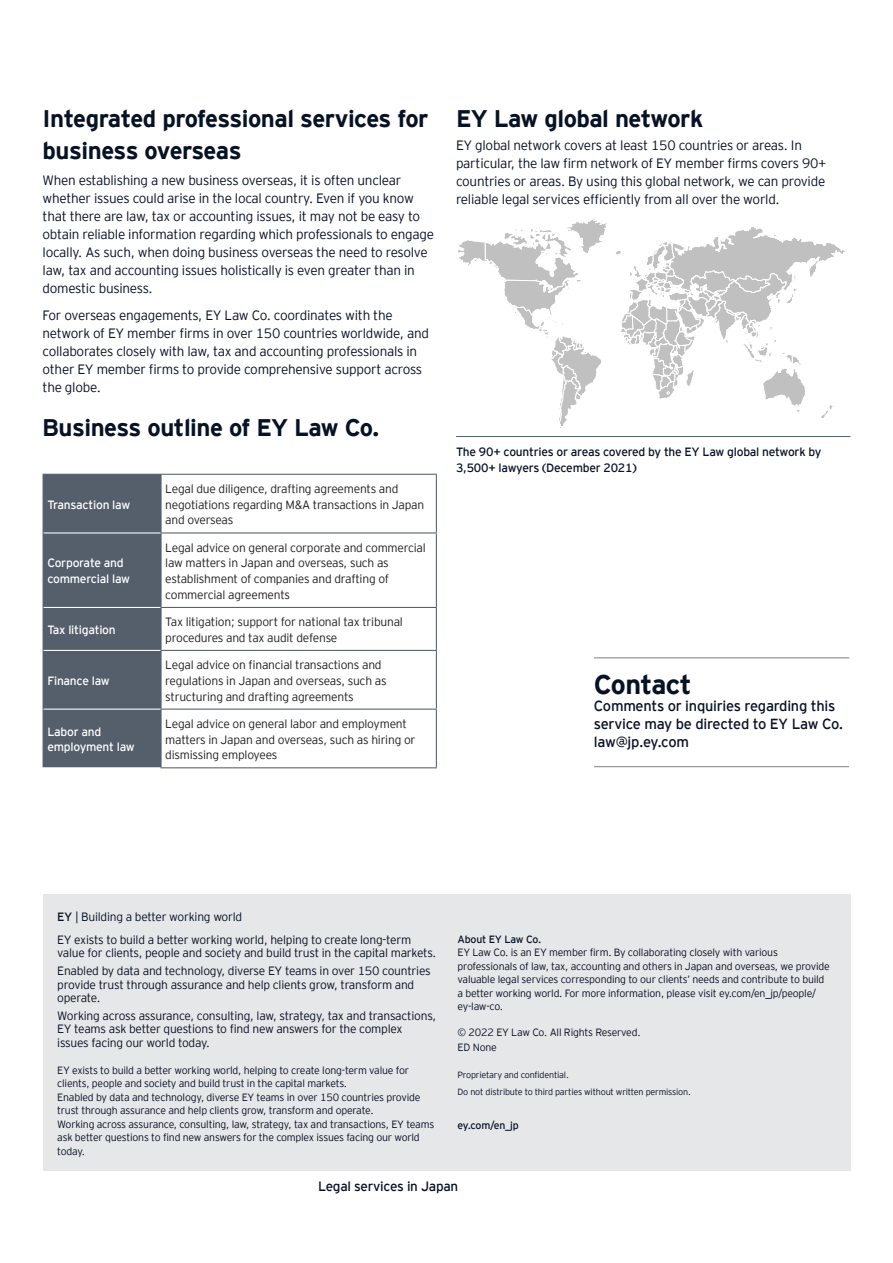
<style>
.page{position:relative;width:893px;height:1263px;background:#fff}
.page>*{position:absolute;margin:0;border:0;box-sizing:border-box;transform-origin:0 0}
.t1{font:700 27px "EY Interstate";letter-spacing:-.02em;color:#071224}
.t2{font:700 24px/31.5px "EY Interstate";letter-spacing:-.02em;color:#071224}
.t3{font:14.7px/18px "EY Interstate";letter-spacing:-.02em;color:#071224}
.t4{font:300 13.5px/18px "EY Interstate";letter-spacing:-.02em;color:#071224}
.t5{font:13.5px "EY Interstate";letter-spacing:-.02em;color:#071224}
.t6{font:300 12px/15.8px "EY Interstate";letter-spacing:-.02em;color:#231f20}
.t7{font:300 12px/13.5px "EY Interstate";letter-spacing:-.02em;color:#071224}
.t8{font:12px/15.8px "EY Interstate";letter-spacing:-.02em;color:#fff}
.t9{font:12px/15.8px "EY Interstate";letter-spacing:-.02em;color:#071224}
.t10{font:300 10.5px/13.5px "EY Interstate";letter-spacing:-.02em;color:#071224}
.t11{font:10.5px "EY Interstate";letter-spacing:-.02em;color:#071224}
.t12{font:300 9px/16.2px "EY Interstate";letter-spacing:-.02em;color:#071224}
.s1{font-weight:400}
</style>
<div class="page">
<svg style="left:458px;top:219px;width:387px;height:209px"></svg>
<hr style="left:456px;top:436px;width:394px;height:1px;background:#545f6b">
<div style="left:43px;top:894px;width:807px;height:276px;background:#e6e7e9"></div>
<div style="left:44px;top:475px;width:116px;height:292px;background:#545f6b"></div>
<hr style="left:43px;top:474px;width:118px;height:1px;background:#545f6b">
<hr style="left:43px;top:475px;width:1px;height:58px;background:#545f6b">
<hr style="left:161px;top:474px;width:276px;height:1px;background:#545f6b">
<hr style="left:160px;top:475px;width:2px;height:57px;background:#545f6b">
<hr style="left:436px;top:475px;width:1px;height:57px;background:#545f6b">
<hr style="left:43px;top:533px;width:1px;height:74px;background:#545f6b">
<hr style="left:161px;top:532px;width:276px;height:1px;background:#545f6b">
<hr style="left:160px;top:533px;width:2px;height:74px;background:#545f6b">
<hr style="left:436px;top:533px;width:1px;height:74px;background:#545f6b">
<hr style="left:43px;top:607px;width:1px;height:43px;background:#545f6b">
<hr style="left:161px;top:607px;width:276px;height:1px;background:#545f6b">
<hr style="left:160px;top:608px;width:2px;height:42px;background:#545f6b">
<hr style="left:436px;top:608px;width:1px;height:42px;background:#545f6b">
<hr style="left:43px;top:650px;width:1px;height:59px;background:#545f6b">
<hr style="left:161px;top:650px;width:276px;height:1px;background:#545f6b">
<hr style="left:160px;top:651px;width:2px;height:58px;background:#545f6b">
<hr style="left:436px;top:651px;width:1px;height:58px;background:#545f6b">
<hr style="left:43px;top:709px;width:1px;height:58px;background:#545f6b">
<hr style="left:161px;top:709px;width:276px;height:1px;background:#545f6b">
<hr style="left:160px;top:710px;width:2px;height:57px;background:#545f6b">
<hr style="left:436px;top:710px;width:1px;height:57px;background:#545f6b">
<hr style="left:161px;top:767px;width:276px;height:1px;background:#545f6b">
<hr style="left:44px;top:532px;width:117px;height:1px;background:#fff">
<hr style="left:44px;top:607px;width:117px;height:1px;background:#fff">
<hr style="left:44px;top:650px;width:117px;height:1px;background:#fff">
<hr style="left:44px;top:709px;width:117px;height:1px;background:#fff">
<hr style="left:594px;top:658px;width:255px;height:1px;background:#808083">
<hr style="left:594px;top:766px;width:255px;height:1px;background:#808083">
<h2 class="t2" style="left:43px;top:101px;width:387px">Integrated professional services for business overseas</h2>
<p class="t4" style="left:43px;top:170px;width:393px">When establishing a new business overseas, it is often unclear whether issues could arise in the local country. Even if you know that there are law, tax or accounting issues, it may not be easy to obtain reliable information regarding which professionals to engage locally. As such, when doing business overseas the need to resolve law, tax and accounting issues holistically is even greater than in domestic business.</p>
<p class="t4" style="left:43px;top:305px;width:388px">For overseas engagements, EY Law Co. coordinates with the network of EY member firms in over 150 countries worldwide, and collaborates closely with law, tax and accounting professionals in other EY member firms to provide comprehensive support across the globe.</p>
<h2 class="t2" style="left:42px;top:411px;width:339px">Business outline of EY Law Co.</h2>
<p class="t8" style="left:47px;top:496px;width:84px">Transaction law</p>
<p class="t8" style="left:47px;top:555px;width:84px">Corporate and commercial law</p>
<p class="t6" style="left:165px;top:480px;width:260px">Legal due diligence, drafting agreements and negotiations regarding M&amp;A transactions in Japan and overseas</p>
<p class="t6" style="left:165px;top:539px;width:262px">Legal advice on general corporate and commercial law matters in Japan and overseas, such as establishment of companies and drafting of commercial agreements</p>
<p class="t8" style="left:47px;top:621px;width:70px">Tax litigation</p>
<p class="t6" style="left:165px;top:613px;width:239px">Tax litigation; support for national tax tribunal procedures and tax audit defense</p>
<p class="t8" style="left:47px;top:672px;width:64px">Finance law</p>
<p class="t6" style="left:165px;top:656px;width:223px">Legal advice on financial transactions and regulations in Japan and overseas, such as structuring and drafting agreements</p>
<p class="t8" style="left:47px;top:723px;width:89px">Labor and employment law</p>
<p class="t6" style="left:165px;top:715px;width:252px">Legal advice on general labor and employment matters in Japan and overseas, such as hiring or dismissing employees</p>
<h2 class="t2" style="left:456px;top:101px;width:249px">EY Law global network</h2>
<p class="t4" style="left:456px;top:136px;width:372px">EY global network covers at least 150 countries or areas. In particular, the law firm network of EY member firms covers 90+ countries or areas. By using this global network, we can provide reliable legal services efficiently from all over the world.</p>
<p class="t9" style="left:456px;top:443px;width:367px">The 90+ countries or areas covered by the EY Law global network by<br>3,500+ lawyers (December 2021)</p>
<h1 class="t1" style="left:594px;top:665px;width:99px">Contact</h1>
<p class="t3" style="left:594px;top:696px;width:251px">Comments or inquiries regarding this service may be directed to EY Law Co. law@jp.ey.com</p>
<p class="t7" style="left:57px;top:904px;width:355px;line-height:23px"><span class="s1">EY</span> | Building a better working world<br>EY exists to build a better working world, helping to create long-term</p>
<p class="t7" style="left:57px;top:944px;width:381px;line-height:17.7px">value for clients, people and society and build trust in the capital markets.<br>Enabled by data and technology, diverse EY teams in over 150 countries</p>
<p class="t7" style="left:57px;top:977px;width:359px">provide trust through assurance and help clients grow, transform and operate.</p>
<p class="t7" style="left:57px;top:1008px;width:381px">Working across assurance, consulting, law, strategy, tax and transactions,<br>EY teams ask better questions to find new answers for the complex issues facing our world today.</p>
<p class="t10" style="left:57px;top:1063px;width:379px">EY exists to build a better working world, helping to create long-term value for clients, people and society and build trust in the capital markets.<br>Enabled by data and technology, diverse EY teams in over 150 countries provide trust through assurance and help clients grow, transform and operate.<br>Working across assurance, consulting, law, strategy, tax and transactions, EY teams ask better questions to find new answers for the complex issues facing our world today.</p>
<p class="t11" style="left:458px;top:931px;width:85px">About EY Law Co.</p>
<p class="t10" style="left:458px;top:945px;width:374px">EY Law Co. is an EY member firm. By collaborating closely with various professionals of law, tax, accounting and others in Japan and overseas, we provide valuable legal services corresponding to our clients’ needs and contribute to build a better working world. For more information, please visit ey.com/en_jp/people/ ey-law-co.</p>
<p class="t10" style="left:458px;top:1024px;width:185px;line-height:15px">© 2022 EY Law Co. All Rights Reserved.<br>ED None</p>
<p class="t12" style="left:458px;top:1067px;width:235px">Proprietary and confidential.<br>Do not distribute to third parties without written permission.</p>
<p class="t11" style="left:458px;top:1117px;width:63px">ey.com/en_jp</p>
<p class="t5" style="left:318px;top:1177px;width:142px">Legal services in Japan</p>
</div>
